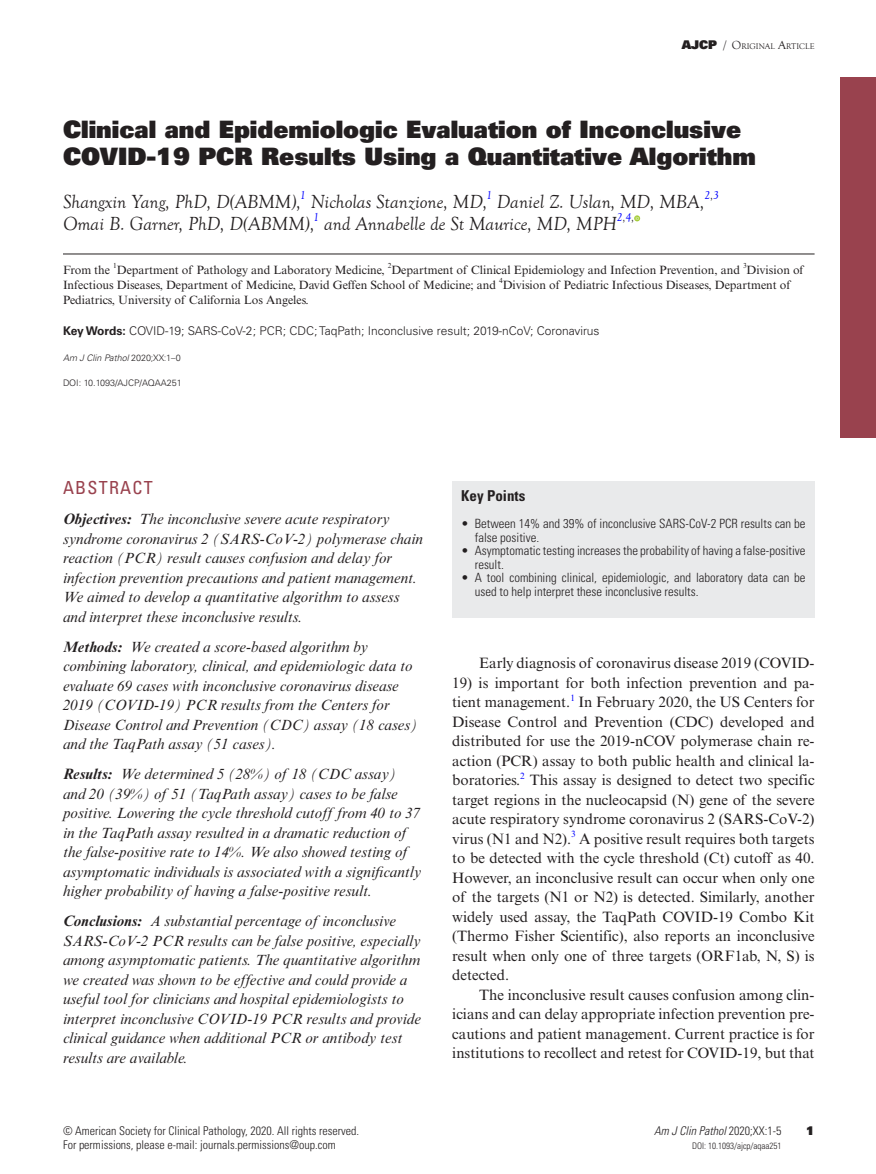
<style>
.page{position:relative;width:876px;height:1174px;background:#fff}
.page>*{position:absolute;margin:0;border:0;box-sizing:border-box;transform-origin:0 0}
.t1{font:24px/27px "Univers LT Std X Black";color:#231f20}
.t2{font:italic 19.5px "Goudy Old Style T";color:#231f20}
.t3{font:condensed 18px "Univers LT Std";letter-spacing:.07em;color:#99424e}
.t4{font:italic 15px/19.5px "Times New Roman MT Std";color:#231f20}
.t5{font:15px/19.5px "Times New Roman MT Std";color:#231f20;text-align:justify}
.t6{font:700 condensed 15px "Univers LT Std";color:#231f20}
.t7{font:300 condensed 12.75px/13.5px "Univers LT Std";color:#231f20}
.t8{font:12px "Times New Roman MT Std";color:#231f20}
.t9{font:300 condensed 12px/13.5px "Univers LT Std";color:#231f20}
.t10{font:300 12px "Univers LT Std";color:#231f20}
.t11{font:italic 300 condensed 12px "Univers LT Std";color:#231f20}
.t12{font:12px "Univers LT Std X Black";color:#231f20}
.t13{font:italic 11.85px "Goudy Old Style T";color:#00f}
.t14{font:9.15px "Times New Roman MT Std";color:#00f}
.t15{font:300 condensed 9px "Univers LT Std";color:#231f20}
.t16{font:italic 300 9px "Univers LT Std";color:#231f20}
.t17{font:300 9px "Univers LT Std";color:#231f20}
.t18{font:8.4px "Goudy Old Style T";color:#231f20}
.t19{font:7.35px "Times New Roman MT Std";color:#231f20}
.s1{font-family:"Univers LT Std X Black";font-size:12px}
.s2{font-style:italic;font-size:12px}
.s3{font-size:12px}
.s4{color:#231f20}
.s5{font-weight:700}
.s6{font-style:normal}
.s7{font-style:normal;font-stretch:condensed}
</style>
<div class="page">
<hr style="left:63px;top:254px;width:751px;height:1px;background:#231f20">
<svg style="left:634px;top:215px;width:6px;height:6px"></svg>
<div style="left:841px;top:78px;width:35px;height:360px;background:#99424e"></div>
<div style="left:452px;top:481px;width:362px;height:137px;background:#e9eaeb"></div>
<p class="t18" style="left:682px;top:42px;width:134px"><span class="s1">AJCP</span> <span class="s2">/</span> <span class="s3">O</span>RIGINAL <span class="s3">A</span>RTICLE</p>
<h1 class="t1" style="left:63px;top:115px;width:694px">Clinical and Epidemiologic Evaluation of Inconclusive<br>COVID-19 PCR Results Using a Quantitative Algorithm</h1>
<h2 class="t2" style="left:63px;top:191px;width:240px">Shangxin Yang, PhD, D(ABMM),</h2>
<p class="t13" style="left:300px;top:189px;width:7px">1</p>
<h2 class="t2" style="left:311px;top:191px;width:178px">Nicholas Stanzione, MD,</h2>
<p class="t13" style="left:486px;top:189px;width:7px">1</p>
<h2 class="t2" style="left:497px;top:191px;width:209px">Daniel Z. Uslan, MD, MBA,</h2>
<p class="t13" style="left:704px;top:189px;width:16px">2<span class="s4">,</span>3</p>
<h2 class="t2" style="left:63px;top:213px;width:253px">Omai B. Garner, PhD, D(ABMM),</h2>
<p class="t13" style="left:313px;top:211px;width:7px">1</p>
<h2 class="t2" style="left:324px;top:213px;width:294px">and Annabelle de St Maurice, MD, MPH</h2>
<p class="t13" style="left:617px;top:211px;width:19px">2<span class="s4">,</span>4<span class="s4">,</span></p>
<p class="t8" style="left:63px;top:263px;width:49px">From the</p>
<p class="t19" style="left:113px;top:261px;width:5px">1</p>
<p class="t8" style="left:117px;top:263px;width:269px">Department of Pathology and Laboratory Medicine,</p>
<p class="t19" style="left:388px;top:261px;width:5px">2</p>
<p class="t8" style="left:391px;top:263px;width:350px">Department of Clinical Epidemiology and Infection Prevention, and</p>
<p class="t19" style="left:743px;top:261px;width:5px">3</p>
<p class="t8" style="left:747px;top:263px;width:58px">Division of</p>
<p class="t8" style="left:63px;top:278px;width:435px">Infectious Diseases, Department of Medicine, David Geffen School of Medicine; and</p>
<p class="t19" style="left:499px;top:276px;width:5px">4</p>
<p class="t8" style="left:503px;top:278px;width:289px">Division of Pediatric Infectious Diseases, Department of</p>
<p class="t8" style="left:63px;top:293px;width:247px">Pediatrics, University of California Los Angeles.</p>
<p class="t10" style="left:63px;top:324px;width:538px"><span class="s5">Key Words:</span> COVID-19; SARS-CoV-2; PCR; CDC; TaqPath; Inconclusive result; 2019-nCoV; Coronavirus</p>
<p class="t16" style="left:63px;top:352px;width:119px">Am J Clin Pathol <span class="s6">2020</span><span class="s7">;</span><span class="s6">XX</span><span class="s7">:</span><span class="s6">1</span><span class="s7">–</span><span class="s6">0</span></p>
<p class="t17" style="left:63px;top:377px;width:120px">DOI: 10.1093/AJCP/AQAA251</p>
<p class="t3" style="left:63px;top:476px;width:91px">ABSTRACT</p>
<p class="t4" style="left:63px;top:509px;width:361px"><span class="s5">Objectives:</span> The inconclusive severe acute respiratory syndrome coronavirus 2 (SARS-CoV-2) polymerase chain reaction (PCR) result causes confusion and delay for infection prevention precautions and patient management.<br>We aimed to develop a quantitative algorithm to assess and interpret these inconclusive results.</p>
<p class="t4" style="left:63px;top:637px;width:356px"><span class="s5">Methods:</span> We created a score-based algorithm by combining laboratory, clinical, and epidemiologic data to evaluate 69 cases with inconclusive coronavirus disease 2019 (COVID-19) PCR results from the Centers for Disease Control and Prevention (CDC) assay (18 cases) and the TaqPath assay (51 cases).</p>
<p class="t4" style="left:63px;top:764px;width:360px"><span class="s5">Results:</span> We determined 5 (28%) of 18 (CDC assay) and 20 (39%) of 51 (TaqPath assay) cases to be false positive. Lowering the cycle threshold cutoff from 40 to 37 in the TaqPath assay resulted in a dramatic reduction of the false-positive rate to 14%. We also showed testing of asymptomatic individuals is associated with a significantly higher probability of having a false-positive result.</p>
<p class="t4" style="left:63px;top:911px;width:359px"><span class="s5">Conclusions:</span> A substantial percentage of inconclusive SARS-CoV-2 PCR results can be false positive, especially among asymptomatic patients. The quantitative algorithm we created was shown to be effective and could provide a useful tool for clinicians and hospital epidemiologists to interpret inconclusive COVID-19 PCR results and provide clinical guidance when additional PCR or antibody test results are available.</p>
<p class="t9" style="left:63px;top:1124px;width:298px">© American Society for Clinical Pathology, 2020. All rights reserved.<br>For permissions, please e-mail: journals.permissions@oup.com</p>
<p class="t6" style="left:461px;top:486px;width:66px">Key Points</p>
<p class="t7" style="left:475px;top:517px;width:332px;text-indent:-14px">• Between 14% and 39% of inconclusive SARS-CoV-2 PCR results can be false positive.</p>
<p class="t7" style="left:475px;top:544px;width:332px;text-indent:-14px">• Asymptomatic testing increases the probability of having a false-positive result.</p>
<p class="t7" style="left:475px;top:571px;width:332px;text-indent:-14px">• A tool combining clinical, epidemiologic, and laboratory data can be used to help interpret these inconclusive results.</p>
<p class="t5" style="left:479px;top:653px;width:337px">Early diagnosis of coronavirus disease 2019 (COVID-</p>
<p class="t5" style="left:452px;top:673px;width:364px">19) is important for both infection prevention and pa&shy;tient management.<sup>1</sup> In February 2020, the US Centers for Disease Control and Prevention (CDC) developed and distributed for use the 2019-nCOV polymerase chain re&shy;action (PCR) assay to both public health and clinical la&shy;boratories.</p>
<p class="t14" style="left:520px;top:770px;width:6px">2</p>
<p class="t5" style="left:452px;top:770px;width:364px;text-indent:78px">This assay is designed to detect two specific target regions in the nucleocapsid (N) gene of the severe acute respiratory syndrome coronavirus 2 (SARS-CoV-2) virus (N1 and N2).</p>
<p class="t14" style="left:571px;top:828px;width:6px">3</p>
<p class="t5" style="left:452px;top:829px;width:364px;text-indent:127px">A positive result requires both targets to be detected with the cycle threshold (Ct) cutoff as 40.<br>However, an inconclusive result can occur when only one of the targets (N1 or N2) is detected. Similarly, another widely used assay, the TaqPath COVID-19 Combo Kit (Thermo Fisher Scientific), also reports an inconclusive result when only one of three targets (ORF1ab, N, S) is detected.</p>
<p class="t5" style="left:452px;top:985px;width:364px;text-indent:27px">The inconclusive result causes confusion among clin&shy;icians and can delay appropriate infection prevention pre&shy;cautions and patient management. Current practice is for institutions to recollect and retest for COVID-19, but that</p>
<p class="t11" style="left:654px;top:1124px;width:129px">Am J Clin Pathol <span class="s6">2020;XX:1-5</span></p>
<p class="t15" style="left:692px;top:1140px;width:91px">DOI: 10.1093/ajcp/aqaa251</p>
<p class="t12" style="left:806px;top:1123px;width:10px">1</p>
</div>
